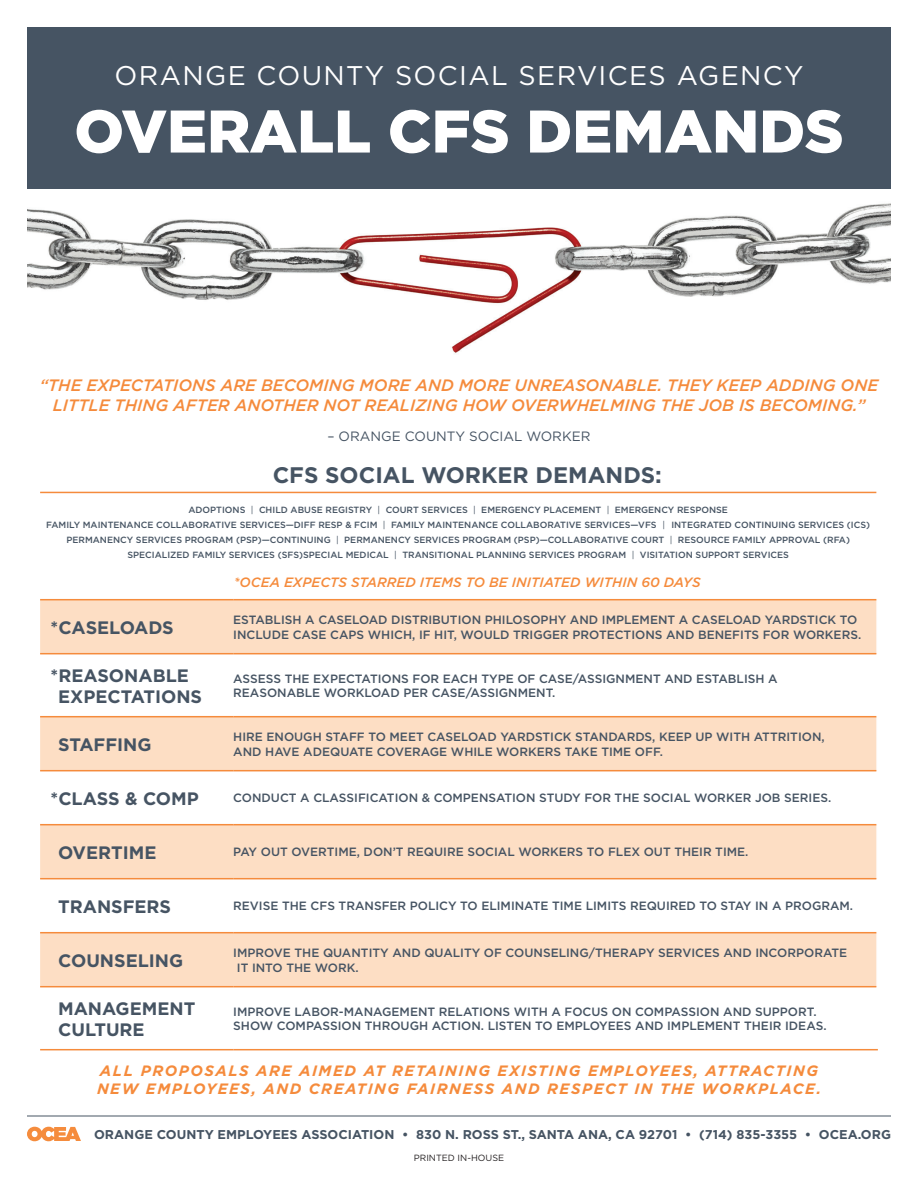
<style>
.page{position:relative;width:918px;height:1188px;background:#fff}
.page>*{position:absolute;margin:0;border:0;box-sizing:border-box;transform-origin:0 0}
.t1{font:900 60px "Gotham";color:#fff}
.t2{font:27px "Gotham";letter-spacing:.05em;color:#fff}
.t3{font:700 22.5px "Gotham";color:#465463}
.t4{font:700 18px/21.6px "Gotham";color:#465463}
.t5{font:italic 500 16.5px/19.8px "Gotham";color:#f58b3c;text-align:center}
.t6{font:italic 700 15px/18px "Gotham";letter-spacing:.1em;color:#f58b3c}
.t7{font:italic 500 13.5px "Gotham";color:#f58b3c}
.t8{font:13.5px "Gotham";color:#465463}
.t9{font:700 12.75px "Gotham";color:#465463}
.t10{font:500 12px/14.4px "Gotham";color:#465463}
.t11{font:500 9px/15px "Gotham";color:#465463;text-align:center}
.t12{font:9px "Gotham";color:#231f20}
.s1{font-weight:400}
</style>
<div class="page">
<svg style="left:27px;top:1127px;width:54px;height:14px"></svg>
<hr style="left:27px;top:1116px;width:864px;height:1px;background:#465463">
<div style="left:27px;top:27px;width:864px;height:162px;background:#465463"></div>
<img style="left:27px;top:203px;width:864px;height:150px">
<svg style="left:40px;top:491px;width:836px;height:497px"></svg>
<svg style="left:40px;top:600px;width:836px;height:386px;fill:#fddec4"></svg>
<hr style="left:40px;top:599px;width:193px;height:1px;background:#f58b3c">
<hr style="left:233px;top:599px;width:643px;height:1px;background:#f58b3c">
<hr style="left:40px;top:653px;width:193px;height:1px;background:#f58b3c">
<hr style="left:233px;top:653px;width:643px;height:1px;background:#f58b3c">
<hr style="left:40px;top:716px;width:193px;height:1px;background:#f58b3c">
<hr style="left:233px;top:716px;width:643px;height:1px;background:#f58b3c">
<hr style="left:40px;top:770px;width:193px;height:1px;background:#f58b3c">
<hr style="left:233px;top:770px;width:643px;height:1px;background:#f58b3c">
<hr style="left:40px;top:824px;width:193px;height:1px;background:#f58b3c">
<hr style="left:233px;top:824px;width:643px;height:1px;background:#f58b3c">
<hr style="left:40px;top:878px;width:193px;height:1px;background:#f58b3c">
<hr style="left:233px;top:878px;width:643px;height:1px;background:#f58b3c">
<hr style="left:40px;top:932px;width:193px;height:1px;background:#f58b3c">
<hr style="left:233px;top:932px;width:643px;height:1px;background:#f58b3c">
<hr style="left:40px;top:986px;width:193px;height:1px;background:#f58b3c">
<hr style="left:233px;top:986px;width:643px;height:1px;background:#f58b3c">
<hr style="left:40px;top:1049px;width:193px;height:1px;background:#f58b3c">
<hr style="left:233px;top:1049px;width:645px;height:1px;background:#f58b3c">
<hr style="left:40px;top:492px;width:836px;height:1px;background:#f58b3c">
<p class="t2" style="left:115px;top:58px;width:690px">ORANGE COUNTY SOCIAL SERVICES AGENCY</p>
<p class="t1" style="left:74px;top:90px;width:771px">OVERALL CFS DEMANDS</p>
<p class="t5" style="left:40px;top:375px;width:840px">“THE EXPECTATIONS ARE BECOMING MORE AND MORE UNREASONABLE. THEY KEEP ADDING ONE<br>LITTLE THING AFTER ANOTHER NOT REALIZING HOW OVERWHELMING THE JOB IS BECOMING.”</p>
<p class="t8" style="left:327px;top:427px;width:265px">– ORANGE COUNTY SOCIAL WORKER</p>
<p class="t3" style="left:273px;top:460px;width:391px">CFS SOCIAL WORKER DEMANDS:</p>
<p class="t11" style="left:46px;top:503px;width:825px">ADOPTIONS <span class="s1">|</span> CHILD ABUSE REGISTRY <span class="s1">|</span> COURT SERVICES <span class="s1">|</span> EMERGENCY PLACEMENT <span class="s1">|</span> EMERGENCY RESPONSE<br>FAMILY MAINTENANCE COLLABORATIVE SERVICES—DIFF RESP &amp; FCIM <span class="s1">|</span> FAMILY MAINTENANCE COLLABORATIVE SERVICES—VFS <span class="s1">|</span> INTEGRATED CONTINUING SERVICES (ICS)<br>PERMANENCY SERVICES PROGRAM (PSP)—CONTINUING <span class="s1">|</span> PERMANENCY SERVICES PROGRAM (PSP)—COLLABORATIVE COURT <span class="s1">|</span> RESOURCE FAMILY APPROVAL (RFA)<br>SPECIALIZED FAMILY SERVICES (SFS)SPECIAL MEDICAL <span class="s1">|</span> TRANSITIONAL PLANNING SERVICES PROGRAM <span class="s1">|</span> VISITATION SUPPORT SERVICES</p>
<p class="t7" style="left:234px;top:573px;width:468px">*OCEA EXPECTS STARRED ITEMS TO BE INITIATED WITHIN 60 DAYS</p>
<p class="t4" style="left:51px;top:617px;width:125px">*CASELOADS</p>
<p class="t10" style="left:233px;top:613px;width:629px">ESTABLISH A CASELOAD DISTRIBUTION PHILOSOPHY AND IMPLEMENT A CASELOAD YARDSTICK TO<br>INCLUDE CASE CAPS WHICH, IF HIT, WOULD TRIGGER PROTECTIONS AND BENEFITS FOR WORKERS.</p>
<p class="t4" style="left:58px;top:664px;width:145px;text-indent:-8px">*REASONABLE<br>EXPECTATIONS</p>
<p class="t10" style="left:233px;top:671px;width:546px">ASSESS THE EXPECTATIONS FOR EACH TYPE OF CASE/ASSIGNMENT AND ESTABLISH A<br>REASONABLE WORKLOAD PER CASE/ASSIGNMENT.</p>
<p class="t4" style="left:58px;top:734px;width:95px">STAFFING</p>
<p class="t10" style="left:233px;top:730px;width:593px">HIRE ENOUGH STAFF TO MEET CASELOAD YARDSTICK STANDARDS, KEEP UP WITH ATTRITION,<br>AND HAVE ADEQUATE COVERAGE WHILE WORKERS TAKE TIME OFF.</p>
<p class="t4" style="left:51px;top:788px;width:150px">*CLASS &amp; COMP</p>
<p class="t10" style="left:233px;top:791px;width:600px">CONDUCT A CLASSIFICATION &amp; COMPENSATION STUDY FOR THE SOCIAL WORKER JOB SERIES.</p>
<p class="t4" style="left:58px;top:842px;width:100px">OVERTIME</p>
<p class="t10" style="left:233px;top:845px;width:517px">PAY OUT OVERTIME, DON’T REQUIRE SOCIAL WORKERS TO FLEX OUT THEIR TIME.</p>
<p class="t4" style="left:58px;top:896px;width:115px">TRANSFERS</p>
<p class="t10" style="left:233px;top:899px;width:621px">REVISE THE CFS TRANSFER POLICY TO ELIMINATE TIME LIMITS REQUIRED TO STAY IN A PROGRAM.</p>
<p class="t4" style="left:58px;top:950px;width:127px">COUNSELING</p>
<p class="t10" style="left:233px;top:946px;width:615px">IMPROVE THE QUANTITY AND QUALITY OF COUNSELING/THERAPY SERVICES AND INCORPORATE<br>IT INTO THE WORK.</p>
<p class="t4" style="left:58px;top:997px;width:139px">MANAGEMENT<br>CULTURE</p>
<p class="t10" style="left:233px;top:1004px;width:595px">IMPROVE LABOR-MANAGEMENT RELATIONS WITH A FOCUS ON COMPASSION AND SUPPORT.<br>SHOW COMPASSION THROUGH ACTION. LISTEN TO EMPLOYEES AND IMPLEMENT THEIR IDEAS.</p>
<p class="t6" style="left:97px;top:1062px;width:725px">ALL PROPOSALS ARE AIMED AT RETAINING EXISTING EMPLOYEES, ATTRACTING<br>NEW EMPLOYEES, AND CREATING FAIRNESS AND RESPECT IN THE WORKPLACE.</p>
<p class="t9" style="left:94px;top:1126px;width:798px">ORANGE COUNTY EMPLOYEES ASSOCIATION • 830 N. ROSS ST., SANTA ANA, CA 92701 • (714) 835-3355 • OCEA.ORG</p>
<p class="t12" style="left:414px;top:1152px;width:92px">PRINTED IN-HOUSE</p>
</div>
